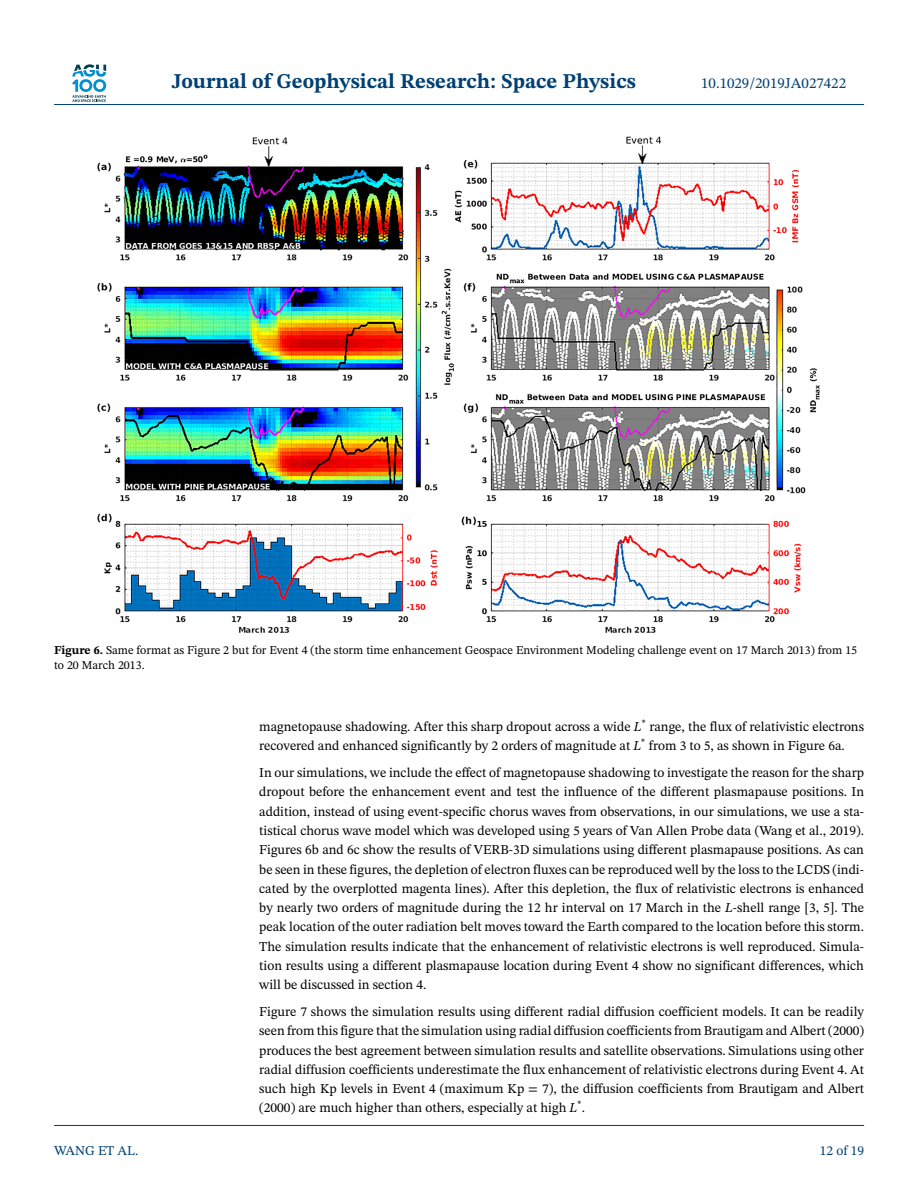
<style>
.page{position:relative;width:918px;height:1188px;background:#fff}
.page>*{position:absolute;margin:0;border:0;box-sizing:border-box;transform-origin:0 0}
.t1{font:700 21px "STIX Two Text";color:#004073}
.t2{font:15px "STIX Two Text";color:#004073}
.t3{font:13.5px/19.4px "STIX Two Text";color:#000;text-align:justify}
.t4{font:13.5px "STIX Two Text";color:#004073}
.t5{font:12px/15px "STIX Two Text";color:#000}
.s1{font-weight:700}
.s2{font-style:italic}
</style>
<div class="page">
<svg style="left:72px;top:64px;width:34px;height:38px"></svg>
<hr style="left:54px;top:104px;width:810px;height:1px;background:#004073">
<img style="left:97px;top:136px;width:723px;height:497px">
<hr style="left:54px;top:1125px;width:810px;height:1px;background:#004073">
<h1 class="t1" style="left:172px;top:73px;width:466px">Journal of Geophysical Research: Space Physics</h1>
<p class="t2" style="left:701px;top:77px;width:147px">10.1029/2019JA027422</p>
<p class="t5" style="left:54px;top:644px;width:805px"><span class="s1">Figure 6.</span> Same format as Figure 2 but for Event 4 (the storm time enhancement Geospace Environment Modeling challenge event on 17 March 2013) from 15 to 20 March 2013.</p>
<p class="t3" style="left:259px;top:718px;width:606px">magnetopause shadowing. After this sharp dropout across a wide <span class="s2">L</span><sup>*</sup> range, the flux of relativistic electrons recovered and enhanced significantly by 2 orders of magnitude at <span class="s2">L</span><sup>*</sup> from 3 to 5, as shown in Figure 6a.</p>
<p class="t3" style="left:259px;top:764px;width:606px">In our simulations, we include the effect of magnetopause shadowing to investigate the reason for the sharp dropout before the enhancement event and test the influence of the different plasmapause positions. In addition, instead of using event-specific chorus waves from observations, in our simulations, we use a sta&shy;tistical chorus wave model which was developed using 5 years of Van Allen Probe data (Wang et al., 2019).<br>Figures 6b and 6c show the results of VERB-3D simulations using different plasmapause positions. As can be seen in these figures, the depletion of electron fluxes can be reproduced well by the loss to the LCDS (indi&shy;cated by the overplotted magenta lines). After this depletion, the flux of relativistic electrons is enhanced by nearly two orders of magnitude during the 12 hr interval on 17 March in the <span class="s2">L</span>-shell range [3, 5]. The peak location of the outer radiation belt moves toward the Earth compared to the location before this storm.<br>The simulation results indicate that the enhancement of relativistic electrons is well reproduced. Simula&shy;tion results using a different plasmapause location during Event 4 show no significant differences, which will be discussed in section 4.</p>
<p class="t3" style="left:259px;top:1003px;width:606px">Figure 7 shows the simulation results using different radial diffusion coefficient models. It can be readily seen from this figure that the simulation using radial diffusion coefficients from Brautigam and Albert (2000) produces the best agreement between simulation results and satellite observations. Simulations using other radial diffusion coefficients underestimate the flux enhancement of relativistic electrons during Event 4. At such high Kp levels in Event 4 (maximum Kp = 7), the diffusion coefficients from Brautigam and Albert (2000) are much higher than others, especially at high <span class="s2">L</span><sup>*</sup>.</p>
<p class="t4" style="left:54px;top:1145px;width:86px">WANG ET AL.</p>
<p class="t4" style="left:820px;top:1145px;width:46px">12 of 19</p>
</div>
